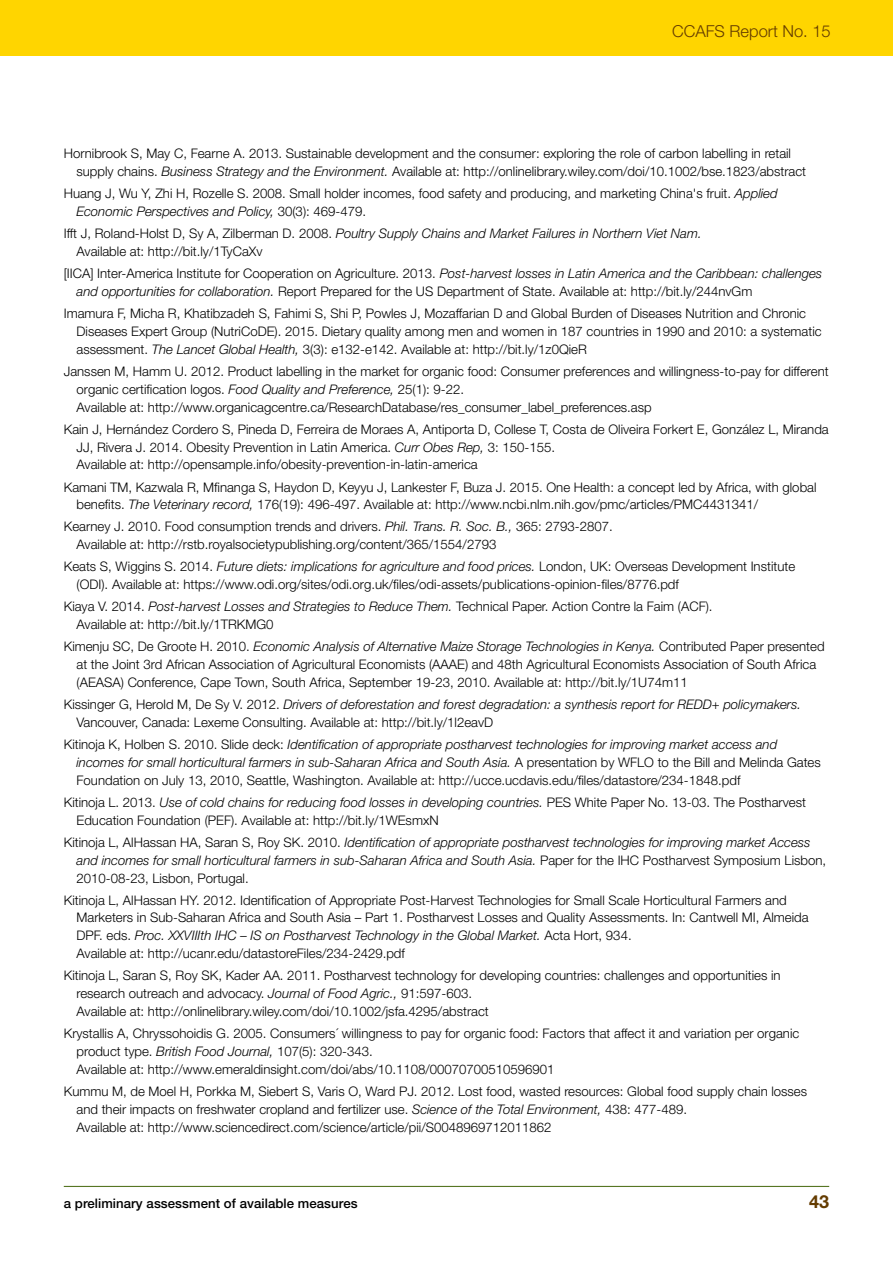
<style>
.page{position:relative;width:893px;height:1263px;background:#fff}
.page>*{position:absolute;margin:0;border:0;box-sizing:border-box;transform-origin:0 0}
.t1{font:700 18px "Helvetica Neue LT Std";color:#643c00}
.t2{font:300 16.5px "Helvetica Neue LT Std";color:#643c00}
.t3{font:300 13.2px/17.9px "Helvetica Neue LT Std";color:#000}
.t4{font:italic 300 13.2px/17.9px "Helvetica Neue LT Std";color:#000}
.t5{font:500 13.2px "Helvetica Neue LT Std";letter-spacing:.005em;color:#000}
.s1{font-style:italic}
.s2{font-style:normal}
</style>
<div class="page">
<div style="left:0;top:0;width:893px;height:55px;background:#ffd500"></div>
<hr style="left:64px;top:1186px;width:765px;height:1px;background:#577624">
<p class="t2" style="left:672px;top:21px;width:160px">CCAFS Report No. 15</p>
<p class="t3" style="left:77px;top:144px;width:731px;text-indent:-13px">Hornibrook S, May C, Fearne A. 2013. Sustainable development and the consumer: exploring the role of carbon labelling in retail supply chains. <span class="s1">Business Strategy and the Environment.</span> Available at: http://onlinelibrary.wiley.com/doi/10.1002/bse.1823/abstract</p>
<p class="t3" style="left:77px;top:184px;width:703px;text-indent:-13px">Huang J, Wu Y, Zhi H, Rozelle S. 2008. Small holder incomes, food safety and producing, and marketing China's fruit. <span class="s1">Applied<br>Economic Perspectives and Policy,</span> 30(3): 469-479.</p>
<p class="t3" style="left:77px;top:224px;width:627px;text-indent:-13px">Ifft J, Roland-Holst D, Sy A, Zilberman D. 2008. <span class="s1">Poultry Supply Chains and Market Failures in Northern Viet Nam.<br></span>Available at: http://bit.ly/1TyCaXv</p>
<p class="t3" style="left:77px;top:264px;width:747px;text-indent:-13px">[IICA] Inter-America Institute for Cooperation on Agriculture. 2013. <span class="s1">Post-harvest losses in Latin America and the Caribbean: challenges and opportunities for collaboration.</span> Report Prepared for the US Department of State. Available at: http://bit.ly/244nvGm</p>
<p class="t3" style="left:77px;top:304px;width:747px;text-indent:-13px">Imamura F, Micha R, Khatibzadeh S, Fahimi S, Shi P, Powles J, Mozaffarian D and Global Burden of Diseases Nutrition and Chronic<br>Diseases Expert Group (NutriCoDE). 2015. Dietary quality among men and women in 187 countries in 1990 and 2010: a systematic assessment. <span class="s1">The Lancet Global Health,</span> 3(3): e132-e142. Available at: http://bit.ly/1z0QieR</p>
<p class="t3" style="left:77px;top:362px;width:754px;text-indent:-13px">Janssen M, Hamm U. 2012. Product labelling in the market for organic food: Consumer preferences and willingness-to-pay for different organic certification logos. <span class="s1">Food Quality and Preference,</span> 25(1): 9-22.<br>Available at: http://www.organicagcentre.ca/ResearchDatabase/res_consumer_label_preferences.asp</p>
<p class="t3" style="left:77px;top:420px;width:754px;text-indent:-13px">Kain J, Hernández Cordero S, Pineda D, Ferreira de Moraes A, Antiporta D, Collese T, Costa de Oliveira Forkert E, González L, Miranda<br>JJ, Rivera J. 2014. Obesity Prevention in Latin America. <span class="s1">Curr Obes Rep,</span> 3: 150-155.<br>Available at: http://opensample.info/obesity-prevention-in-latin-america</p>
<p class="t3" style="left:77px;top:478px;width:741px;text-indent:-13px">Kamani TM, Kazwala R, Mfinanga S, Haydon D, Keyyu J, Lankester F, Buza J. 2015. One Health: a concept led by Africa, with global benefits. <span class="s1">The Veterinary record,</span> 176(19): 496-497. Available at: http://www.ncbi.nlm.nih.gov/pmc/articles/PMC4431341/</p>
<p class="t3" style="left:77px;top:518px;width:538px;text-indent:-13px">Kearney J. 2010. Food consumption trends and drivers. <span class="s1">Phil. Trans. R. Soc. B.,</span> 365: 2793-2807.<br>Available at: http://rstb.royalsocietypublishing.org/content/365/1554/2793</p>
<p class="t3" style="left:77px;top:557px;width:720px;text-indent:-13px">Keats S, Wiggins S. 2014. <span class="s1">Future diets: implications for agriculture and food prices.</span> London, UK: Overseas Development Institute (ODI). Available at: https://www.odi.org/sites/odi.org.uk/files/odi-assets/publications-opinion-files/8776.pdf</p>
<p class="t3" style="left:77px;top:597px;width:638px;text-indent:-13px">Kiaya V. 2014. <span class="s1">Post-harvest Losses and Strategies to Reduce Them.</span> Technical Paper. Action Contre la Faim (ACF).<br>Available at: http://bit.ly/1TRKMG0</p>
<p class="t3" style="left:77px;top:637px;width:749px;text-indent:-13px">Kimenju SC, De Groote H. 2010. <span class="s1">Economic Analysis of Alternative Maize Storage Technologies in Kenya.</span> Contributed Paper presented at the Joint 3rd African Association of Agricultural Economists (AAAE) and 48th Agricultural Economists Association of South Africa (AEASA) Conference, Cape Town, South Africa, September 19-23, 2010. Available at: http://bit.ly/1U74m11</p>
<p class="t3" style="left:77px;top:695px;width:726px;text-indent:-13px">Kissinger G, Herold M, De Sy V. 2012. <span class="s1">Drivers of deforestation and forest degradation: a synthesis report for REDD+ policymakers.<br></span>Vancouver, Canada: Lexeme Consulting. Available at: http://bit.ly/1l2eavD</p>
<p class="t3" style="left:77px;top:735px;width:746px;text-indent:-13px">Kitinoja K, Holben S. 2010. Slide deck: <span class="s1">Identification of appropriate postharvest technologies for improving market access and incomes for small horticultural farmers in sub-Saharan Africa and South Asia.</span> A presentation by WFLO to the Bill and Melinda Gates<br>Foundation on July 13, 2010, Seattle, Washington. Available at: http://ucce.ucdavis.edu/files/datastore/234-1848.pdf</p>
<p class="t3" style="left:77px;top:793px;width:731px;text-indent:-13px">Kitinoja L. 2013. <span class="s1">Use of cold chains for reducing food losses in developing countries.</span> PES White Paper No. 13-03. The Postharvest<br>Education Foundation (PEF). Available at: http://bit.ly/1WEsmxN</p>
<p class="t4" style="left:77px;top:833px;width:751px;text-indent:-13px"><span class="s2">Kitinoja L, AlHassan HA, Saran S, Roy SK. 2010.</span> Identification of appropriate postharvest technologies for improving market Access and incomes for small horticultural farmers in sub-Saharan Africa and South Asia. <span class="s2">Paper for the IHC Postharvest Symposium Lisbon,<br>2010-08-23, Lisbon, Portugal.</span></p>
<p class="t3" style="left:77px;top:891px;width:733px;text-indent:-13px">Kitinoja L, AlHassan HY. 2012. Identification of Appropriate Post-Harvest Technologies for Small Scale Horticultural Farmers and Marketers in Sub-Saharan Africa and South Asia – Part 1. Postharvest Losses and Quality Assessments. In: Cantwell MI, Almeida DPF. eds. <span class="s1">Proc. XXVIIIth IHC – IS on Postharvest Technology in the Global Market.</span> Acta Hort, 934.<br>Available at: http://ucanr.edu/datastoreFiles/234-2429.pdf</p>
<p class="t3" style="left:77px;top:966px;width:705px;text-indent:-13px">Kitinoja L, Saran S, Roy SK, Kader AA. 2011. Postharvest technology for developing countries: challenges and opportunities in research outreach and advocacy. <span class="s1">Journal of Food Agric.,</span> 91:597-603.<br>Available at: http://onlinelibrary.wiley.com/doi/10.1002/jsfa.4295/abstract</p>
<p class="t3" style="left:77px;top:1024px;width:724px;text-indent:-13px">Krystallis A, Chryssohoidis G. 2005. Consumers´ willingness to pay for organic food: Factors that affect it and variation per organic product type. <span class="s1">British Food Journal,</span> 107(5): 320-343.<br>Available at: http://www.emeraldinsight.com/doi/abs/10.1108/00070700510596901</p>
<p class="t3" style="left:77px;top:1082px;width:732px;text-indent:-13px">Kummu M, de Moel H, Porkka M, Siebert S, Varis O, Ward PJ. 2012. Lost food, wasted resources: Global food supply chain losses and their impacts on freshwater cropland and fertilizer use. <span class="s1">Science of the Total Environment,</span> 438: 477-489.<br>Available at: http://www.sciencedirect.com/science/article/pii/S0048969712011862</p>
<p class="t5" style="left:64px;top:1195px;width:295px">a preliminary assessment of available measures</p>
<h1 class="t1" style="left:809px;top:1191px;width:22px">43</h1>
</div>
